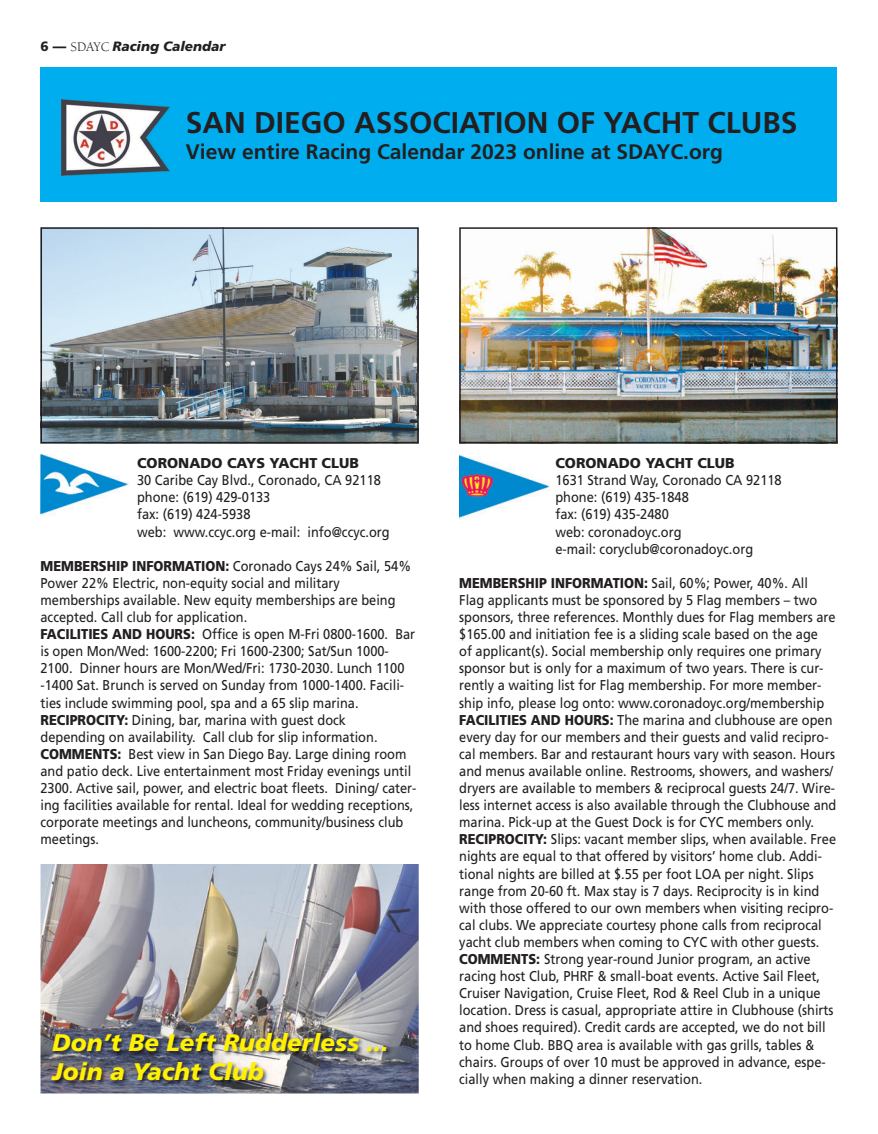
<style>
.page{position:relative;width:878px;height:1134px;background:#fff}
.page>*{position:absolute;margin:0;border:0;box-sizing:border-box;transform-origin:0 0}
.t1{font:700 30px "Frutiger";color:#231f20}
.t2{font:italic 900 24px/28.8px "Frutiger";color:#fff101}
.t3{font:700 21px "Frutiger";color:#231f20}
.t4{font:14.25px/17.1px "Frutiger";color:#231f20;scale:.9 1}
.t5{font:900 14.25px "Frutiger";color:#231f20}
.t6{font:italic 900 13.5px "Frutiger";color:#231f20}
.s1{font-style:normal}
.s2{font-family:"Berkeley";font-weight:400;font-style:normal}
.s3{font-weight:900}
</style>
<div class="page">
<div style="left:40px;top:68px;width:797px;height:134px;background:#00aeef"></div>
<img style="left:40px;top:454px;width:88px;height:62px">
<img style="left:43px;top:230px;width:372px;height:210px">
<div style="left:40px;top:227px;width:378px;height:216px;border:2px solid #231f20"></div>
<img style="left:459px;top:454px;width:91px;height:65px">
<img style="left:462px;top:230px;width:372px;height:210px">
<div style="left:459px;top:227px;width:378px;height:216px;border:2px solid #231f20"></div>
<img style="left:40px;top:864px;width:378px;height:230px">
<img style="left:51px;top:1031px;width:341px;height:55px">
<img style="left:62px;top:100px;width:107px;height:76px">
<p class="t6" style="left:40px;top:38px;width:186px"><span class="s1">6 —</span> <span class="s2">SDAYC</span> Racing Calendar</p>
<h1 class="t1" style="left:186px;top:105px;width:613px">SAN DIEGO ASSOCIATION OF YACHT CLUBS</h1>
<h3 class="t3" style="left:186px;top:139px;width:538px">View entire Racing Calendar 2023 online at SDAYC.org</h3>
<p class="t5" style="left:137px;top:455px;width:223px">CORONADO CAYS YACHT CLUB</p>
<p class="t4" style="left:137px;top:472px;width:282px">30 Caribe Cay Blvd., Coronado, CA 92118 phone: (619) 429-0133<br>fax: (619) 424-5938<br>web: www.ccyc.org e-mail: info@ccyc.org</p>
<p class="t4" style="left:40px;top:557px;width:419px"><span class="s3">MEMBERSHIP INFORMATION:</span> Coronado Cays 24% Sail, 54% Power 22% Electric, non-equity social and military memberships available. New equity memberships are being accepted. Call club for application.<br><span class="s3">FACILITIES AND HOURS:</span> Office is open M-Fri 0800-1600. Bar is open Mon/Wed: 1600-2200; Fri 1600-2300; Sat/Sun 1000- 2100. Dinner hours are Mon/Wed/Fri: 1730-2030. Lunch 1100 -1400 Sat. Brunch is served on Sunday from 1000-1400. Facili&shy;ties include swimming pool, spa and a 65 slip marina.<br><span class="s3">RECIPROCITY:</span> Dining, bar, marina with guest dock<br>depending on availability. Call club for slip information.<br><span class="s3">COMMENTS:</span> Best view in San Diego Bay. Large dining room and patio deck. Live entertainment most Friday evenings until 2300. Active sail, power, and electric boat fleets. Dining/ cater&shy;ing facilities available for rental. Ideal for wedding receptions, corporate meetings and luncheons, community/business club meetings.</p>
<h2 class="t2" style="left:52px;top:1028px;width:338px">Don’t Be Left Rudderless ...<br>Join a Yacht Club</h2>
<p class="t5" style="left:555px;top:455px;width:181px">CORONADO YACHT CLUB</p>
<p class="t4" style="left:555px;top:472px;width:253px">1631 Strand Way, Coronado CA 92118 phone: (619) 435-1848<br>fax: (619) 435-2480<br>web: coronadoyc.org<br>e-mail: coryclub@coronadoyc.org</p>
<p class="t4" style="left:459px;top:574px;width:420px"><span class="s3">MEMBERSHIP INFORMATION:</span> Sail, 60%; Power, 40%. All Flag applicants must be sponsored by 5 Flag members – two sponsors, three references. Monthly dues for Flag members are $165.00 and initiation fee is a sliding scale based on the age<br>of applicant(s). Social membership only requires one primary sponsor but is only for a maximum of two years. There is cur&shy;rently a waiting list for Flag membership. For more member&shy;ship info, please log onto: www.coronadoyc.org/membership <span class="s3">FACILITIES AND HOURS:</span> The marina and clubhouse are open every day for our members and their guests and valid recipro&shy;cal members. Bar and restaurant hours vary with season. Hours and menus available online. Restrooms, showers, and washers/ dryers are available to members &amp; reciprocal guests 24/7. Wire&shy;less internet access is also available through the Clubhouse and marina. Pick-up at the Guest Dock is for CYC members only.<br><span class="s3">RECIPROCITY:</span> Slips: vacant member slips, when available. Free nights are equal to that offered by visitors’ home club. Addi&shy;tional nights are billed at $.55 per foot LOA per night. Slips range from 20-60 ft. Max stay is 7 days. Reciprocity is in kind with those offered to our own members when visiting recipro&shy;cal clubs. We appreciate courtesy phone calls from reciprocal yacht club members when coming to CYC with other guests.<br><span class="s3">COMMENTS:</span> Strong year-round Junior program, an active racing host Club, PHRF &amp; small-boat events. Active Sail Fleet, Cruiser Navigation, Cruise Fleet, Rod &amp; Reel Club in a unique location. Dress is casual, appropriate attire in Clubhouse (shirts and shoes required). Credit cards are accepted, we do not bill to home Club. BBQ area is available with gas grills, tables &amp; chairs. Groups of over 10 must be approved in advance, espe&shy;cially when making a dinner reservation.</p>
</div>
